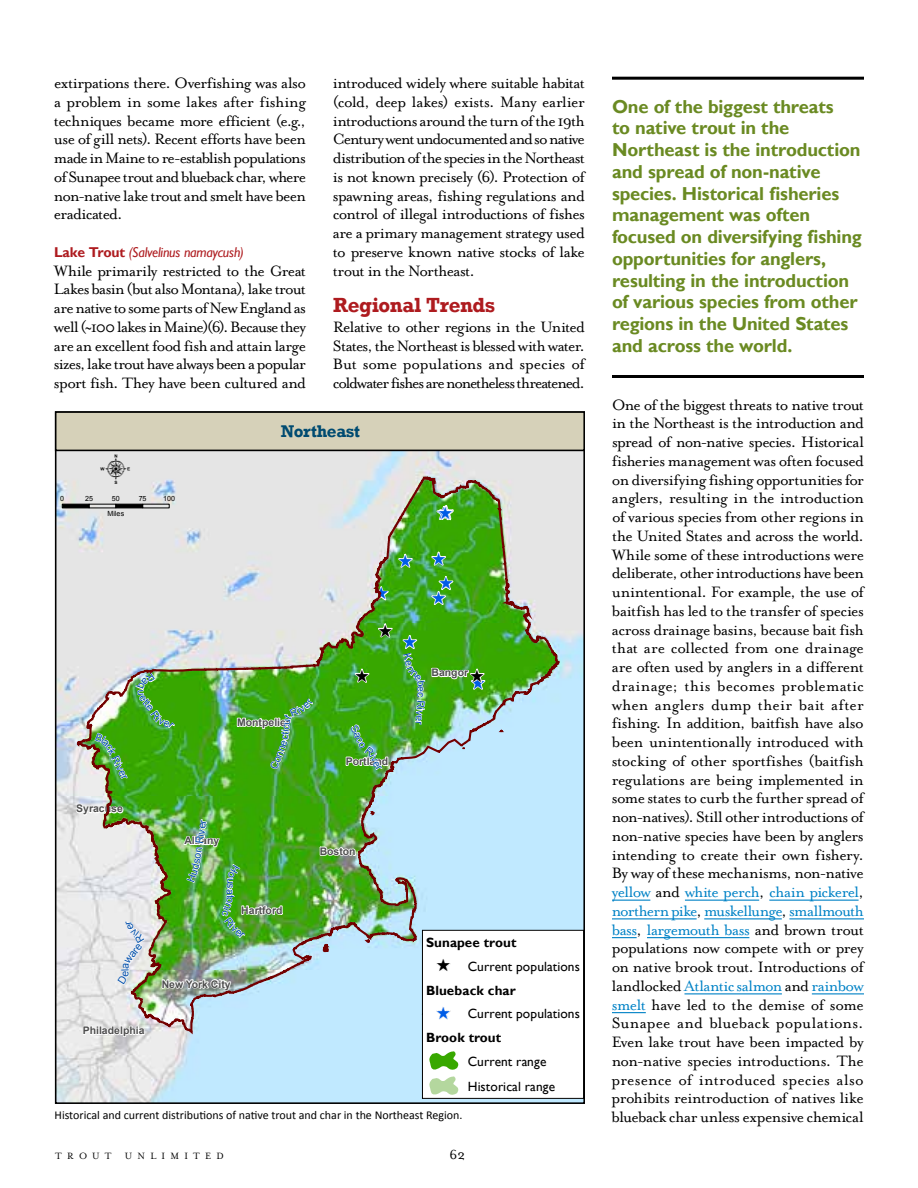
<style>
.page{position:relative;width:918px;height:1188px;background:#fff}
.page>*{position:absolute;margin:0;border:0;box-sizing:border-box;transform-origin:0 0}
.t1{font:37.95px "ESRI North";color:#000}
.t2{font:22.8px/24.5px "ESRI Default Marker";color:#005ce6;text-align:center}
.t3{font:22.8px "ESRI Default Marker";color:#000}
.t4{font:700 21px "Rockwell";letter-spacing:-.02em;color:#ae1b1f}
.t5{font:700 18.75px/21.8px "Gill Sans";letter-spacing:-.01em;color:#6a8a22}
.t6{font:700 17.4px "Rockwell";letter-spacing:-.025em;color:#004b71}
.t7{font:17.25px/18.8px "Mrs Eaves Roman";letter-spacing:-.04em;color:#000;text-align:justify}
.t8{font:15px "Mrs Eaves Roman";color:#000}
.t9{font:italic 14.25px "Gill Sans";letter-spacing:-.015em;color:#ae1b1f}
.t10{font:13.35px/25px "Gill Sans";letter-spacing:.005em;color:#000}
.t11{font:700 13.35px "Gill Sans";letter-spacing:.01em;color:#000}
.t12{font:12px "Calibri";color:#000}
.t13{font:700 10.5px "Arial";color:#4e4e4e}
.t14{font:10.5px "Arial";color:#004da8}
.t15{font:10.5px "Mrs Eaves Small Caps";letter-spacing:.5em;color:#000}
.t16{font:7.05px "Arial";letter-spacing:.005em;color:#000}
.s1{font-weight:700;font-style:normal}
.s2{font-family:"ESRI Default Marker";font-size:22.8px}
.s3{font-family:"ESRI Default Marker";font-size:22.8px;color:#005ce6}
.s4{color:#0082c6}
</style>
<div class="page">
<hr style="left:612px;top:900px;width:38px;height:1px;background:#0082c6">
<hr style="left:685px;top:900px;width:74px;height:1px;background:#0082c6">
<hr style="left:769px;top:900px;width:90px;height:1px;background:#0082c6">
<hr style="left:612px;top:918px;width:85px;height:1px;background:#0082c6">
<hr style="left:704px;top:918px;width:78px;height:1px;background:#0082c6">
<hr style="left:789px;top:918px;width:75px;height:1px;background:#0082c6">
<svg style="left:612px;top:937px;width:25px;height:1px"></svg>
<hr style="left:647px;top:937px;width:102px;height:1px;background:#0082c6">
<hr style="left:684px;top:993px;width:98px;height:1px;background:#0082c6">
<hr style="left:812px;top:993px;width:52px;height:1px;background:#0082c6">
<hr style="left:612px;top:1012px;width:34px;height:1px;background:#0082c6">
<img style="left:58px;top:451px;width:524px;height:650px">
<div style="left:62px;top:504px;width:27px;height:4px;background:#000;border:1px solid #000"></div>
<div style="left:56px;top:412px;width:528px;height:38px;background:#d6d1b9"></div>
<div style="left:55px;top:411px;width:530px;height:40px;border:2px solid #000"></div>
<hr style="left:612px;top:77px;width:252px;height:3px;background:#000">
<hr style="left:612px;top:375px;width:252px;height:3px;background:#000">
<img style="left:75px;top:474px;width:509px;height:625px">
<p class="t7" style="left:54px;top:74px;width:254px">extirpations there. Overfishing was also a problem in some lakes after fishing techniques became more efficient (e.g., use of gill nets). Recent efforts have been madeinMainetore-establishpopulations ofSunapeetrout andbluebackchar,where non-native lake trout and smelt have been eradicated.</p>
<p class="t9" style="left:54px;top:244px;width:191px"><span class="s1">Lake Trout</span> (Salvelinus namaycush)</p>
<p class="t7" style="left:54px;top:261px;width:254px">While primarily restricted to the Great Lakesbasin(but alsoMontana),lake trout arenativetosomepartsofNewEnglandas well(~100lakesinMaine)(6).Becausethey are anexcellentfood fish and attainlarge sizes,laketrouthavealwaysbeenapopular sport fish. They have been cultured and</p>
<p class="t7" style="left:333px;top:74px;width:254px">introduced widely where suitable habitat (cold, deep lakes) exists. Many earlier introductions aroundthe turnofthe 19th Centurywentundocumentedandsonative distributionofthespeciesintheNortheast is not known precisely (6). Protection of spawning areas, fishing regulations and control of illegal introductions of fishes are a primary management strategy used to preserve known native stocks of lake trout in the Northeast.</p>
<p class="t4" style="left:333px;top:292px;width:164px">Regional Trends</p>
<p class="t7" style="left:333px;top:318px;width:254px">Relative to other regions in the United States,theNortheastisblessed withwater.<br>But some populations and species of coldwaterfishesarenonethelessthreatened.</p>
<h1 class="t1" style="left:101px;top:449px;width:31px">:</h1>
<p class="t16" style="left:60px;top:494px;width:5px">0</p>
<p class="t16" style="left:85px;top:494px;width:9px">25</p>
<p class="t16" style="left:112px;top:494px;width:9px">50</p>
<p class="t16" style="left:139px;top:494px;width:9px">75</p>
<p class="t16" style="left:163px;top:494px;width:13px">100</p>
<p class="t16" style="left:107px;top:509px;width:18px">Miles</p>
<p class="t14" style="left:115px;top:742px;width:39px;rotate:63deg">ck River</p>
<p class="t13" style="left:76px;top:802px;width:48px">Syracuse</p>
<p class="t14" style="left:189px;top:862px;width:46px;rotate:-81deg">son River</p>
<p class="t13" style="left:184px;top:834px;width:36px">Albany</p>
<p class="t6" style="left:281px;top:421px;width:81px">Northeast</p>
<h2 class="t2" style="left:373px;top:581px;width:17px">^</h2>
<h2 class="t2" style="left:397px;top:549px;width:17px">^</h2>
<h2 class="t3" style="left:377px;top:617px;width:17px">^</h2>
<h2 class="t2" style="left:402px;top:630px;width:17px">^</h2>
<h2 class="t2" style="left:438px;top:500px;width:17px">^</h2>
<h2 class="t2" style="left:431px;top:547px;width:25px">^ ^</h2>
<h2 class="t2" style="left:431px;top:586px;width:17px">^</h2>
<p class="t13" style="left:237px;top:715px;width:54px">Montpelier</p>
<p class="t14" style="left:277px;top:739px;width:23px;rotate:-83deg">cticu</p>
<p class="t14" style="left:267px;top:766px;width:26px;rotate:-69deg">Conn</p>
<p class="t13" style="left:432px;top:666px;width:38px">Bangor</p>
<h2 class="t3" style="left:354px;top:663px;width:17px">^</h2>
<h2 class="t3" style="left:469px;top:663px;width:17px">^</h2>
<h2 class="t2" style="left:470px;top:671px;width:17px">^</h2>
<p class="t14" style="left:428px;top:686px;width:13px;rotate:90deg">ec</p>
<p class="t14" style="left:428px;top:701px;width:26px;rotate:95deg">R vi er</p>
<p class="t13" style="left:346px;top:754px;width:44px">Portland</p>
<p class="t13" style="left:320px;top:844px;width:37px">Boston</p>
<p class="t14" style="left:121px;top:958px;width:24px;rotate:-52deg">ware</p>
<p class="t13" style="left:83px;top:1023px;width:63px">Philadelphia</p>
<p class="t14" style="left:238px;top:878px;width:21px;rotate:92deg">usat</p>
<p class="t14" style="left:236px;top:920px;width:18px;rotate:42deg">iver</p>
<p class="t13" style="left:241px;top:903px;width:43px">Hartford</p>
<p class="t13" style="left:162px;top:977px;width:71px">New York City</p>
<p class="t11" style="left:426px;top:935px;width:92px">Sunapee trout</p>
<p class="t10" style="left:436px;top:954px;width:146px"><span class="s2">^</span> Current populations</p>
<p class="t11" style="left:426px;top:982px;width:91px">Blueback char</p>
<p class="t10" style="left:436px;top:1001px;width:146px"><span class="s3">^</span> Current populations</p>
<p class="t11" style="left:426px;top:1030px;width:77px">Brook trout</p>
<p class="t10" style="left:468px;top:1049px;width:89px">Current range<br>Historical range</p>
<p class="t12" style="left:55px;top:1108px;width:410px">Historical and current distributions of native trout and char in the Northeast Region.</p>
<p class="t15" style="left:55px;top:1150px;width:58px">TROUT</p>
<p class="t15" style="left:125px;top:1150px;width:101px">UNLIMITED</p>
<p class="t8" style="left:449px;top:1147px;width:17px">62</p>
<p class="t5" style="left:612px;top:96px;width:251px">One of the biggest threats<br>to native trout in the<br>Northeast is the introduction and spread of non-native species. Historical fisheries management was often focused on diversifying fishing opportunities for anglers, resulting in the introduction of various species from other regions in the United States and across the world.</p>
<p class="t7" style="left:612px;top:395px;width:254px">One of the biggest threats to native trout in the Northeast is the introduction and spread of non-native species. Historical fisheries management was often focused ondiversifying fishing opportunitiesfor anglers, resulting in the introduction of various species from other regions in the United States and across the world.<br>While some of these introductions were deliberate, other introductions have been unintentional. For example, the use of baitfish has led to the transfer of species across drainage basins, because bait fish that are collected from one drainage are often used by anglers in a different drainage; this becomes problematic when anglers dump their bait after fishing. In addition, baitfish have also been unintentionally introduced with stocking of other sportfishes (baitfish regulations are being implemented in some states to curb the further spread of non-natives). Still other introductions of non-native species have been by anglers intending to create their own fishery.<br>By way of these mechanisms, non-native <span class="s4">yellow</span> and <span class="s4">white perch</span>, <span class="s4">chain pickerel</span>, <span class="s4">northernpike</span>, <span class="s4">muskellunge</span>, <span class="s4">smallmouth bass</span>, <span class="s4">largemouth bass</span> and brown trout populations now compete with or prey on native brook trout. Introductions of landlocked <span class="s4">Atlanticsalmon</span> and <span class="s4">rainbow smelt</span> have led to the demise of some Sunapee and blueback populations.<br>Even lake trout have been impacted by non-native species introductions. The presence of introduced species also prohibits reintroduction of natives like blueback char unless expensive chemical</p>
</div>
